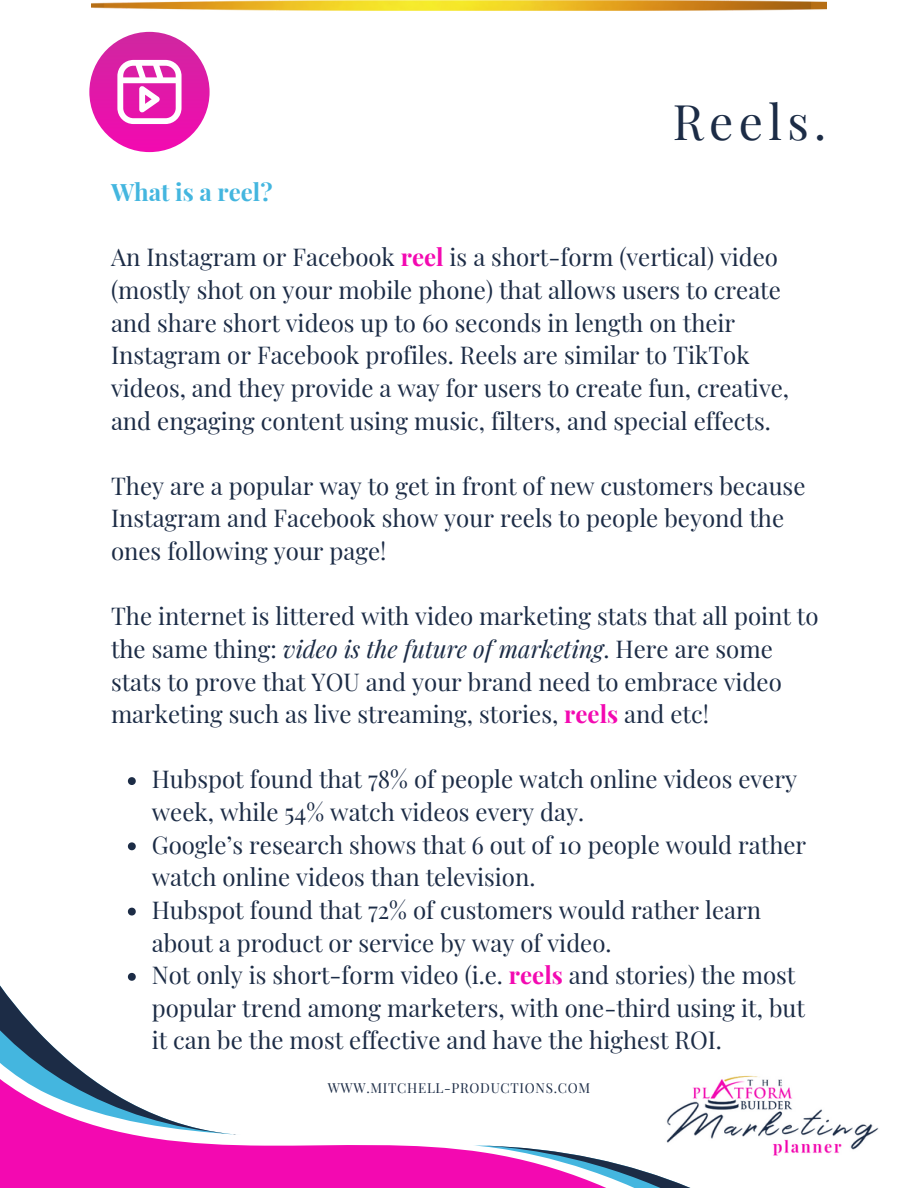
<style>
.page{position:relative;width:918px;height:1188px;background:#fff}
.page>*{position:absolute;margin:0;border:0;box-sizing:border-box;transform-origin:0 0}
.t1{font:48px "Playfair Display";letter-spacing:.11em;color:#1c2c46}
.t2{font:24px/32.7px "Playfair Display";color:#1c2c46}
.t3{font:700 24px "Playfair Display";color:#44b6df}
.t4{font:13.5px "Playfair Display";letter-spacing:.05em;color:#1c2c46}
.s1{font-weight:700;color:#f309b1}
.s2{font-style:italic}
</style>
<div class="page">
<svg style="left:0;top:1135px;width:473px;height:53px;background:#f429bb"></svg>
<svg style="left:473px;top:1145px;width:218px;height:43px"></svg>
<svg style="left:0;top:911px;width:230px;height:223px"></svg>
<svg style="left:128px;top:777px;width:8px;height:8px"></svg>
<svg style="left:128px;top:842px;width:8px;height:8px"></svg>
<svg style="left:128px;top:908px;width:8px;height:8px"></svg>
<svg style="left:128px;top:973px;width:8px;height:8px"></svg>
<div style="left:89px;top:32px;width:121px;height:120px;background:linear-gradient(to bottom,#cf28a0,#f20eb2);border-radius:50%"></div>
<svg style="left:117px;top:60px;width:65px;height:64px"></svg>
<img style="left:654px;top:1075px;width:225px;height:87px">
<img style="left:92px;top:0;width:734px;height:10px">
<p class="t3" style="left:111px;top:175px;width:163px">What is a reel?</p>
<h1 class="t1" style="left:673px;top:88px;width:155px">Reels.</h1>
<p class="t2" style="left:111px;top:240px;width:680px">An Instagram or Facebook <span class="s1">reel</span> is a short-form (vertical) video (mostly shot on your mobile phone) that allows users to create and share short videos up to 60 seconds in length on their Instagram or Facebook profiles. Reels are similar to TikTok videos, and they provide a way for users to create fun, creative, and engaging content using music, filters, and special effects.</p>
<p class="t2" style="left:111px;top:468px;width:696px">They are a popular way to get in front of new customers because<br>Instagram and Facebook show your reels to people beyond the ones following your page!</p>
<p class="t2" style="left:111px;top:599px;width:709px">The internet is littered with video marketing stats that all point to the same thing: <span class="s2">video is the future of marketing</span>. Here are some stats to prove that YOU and your brand need to embrace video marketing such as live streaming, stories, <span class="s1">reels</span> and etc!</p>
<p class="t2" style="left:152px;top:762px;width:656px">Hubspot found that 78% of people watch online videos every week, while 54% watch videos every day.<br>Google’s research shows that 6 out of 10 people would rather watch online videos than television.<br>Hubspot found that 72% of customers would rather learn about a product or service by way of video.<br>Not only is short-form video (i.e. <span class="s1">reels</span> and stories) the most popular trend among marketers, with one-third using it, but it can be the most effective and have the highest ROI.</p>
<p class="t4" style="left:328px;top:1078px;width:264px">WWW.MITCHELL-PRODUCTIONS.COM</p>
</div>
